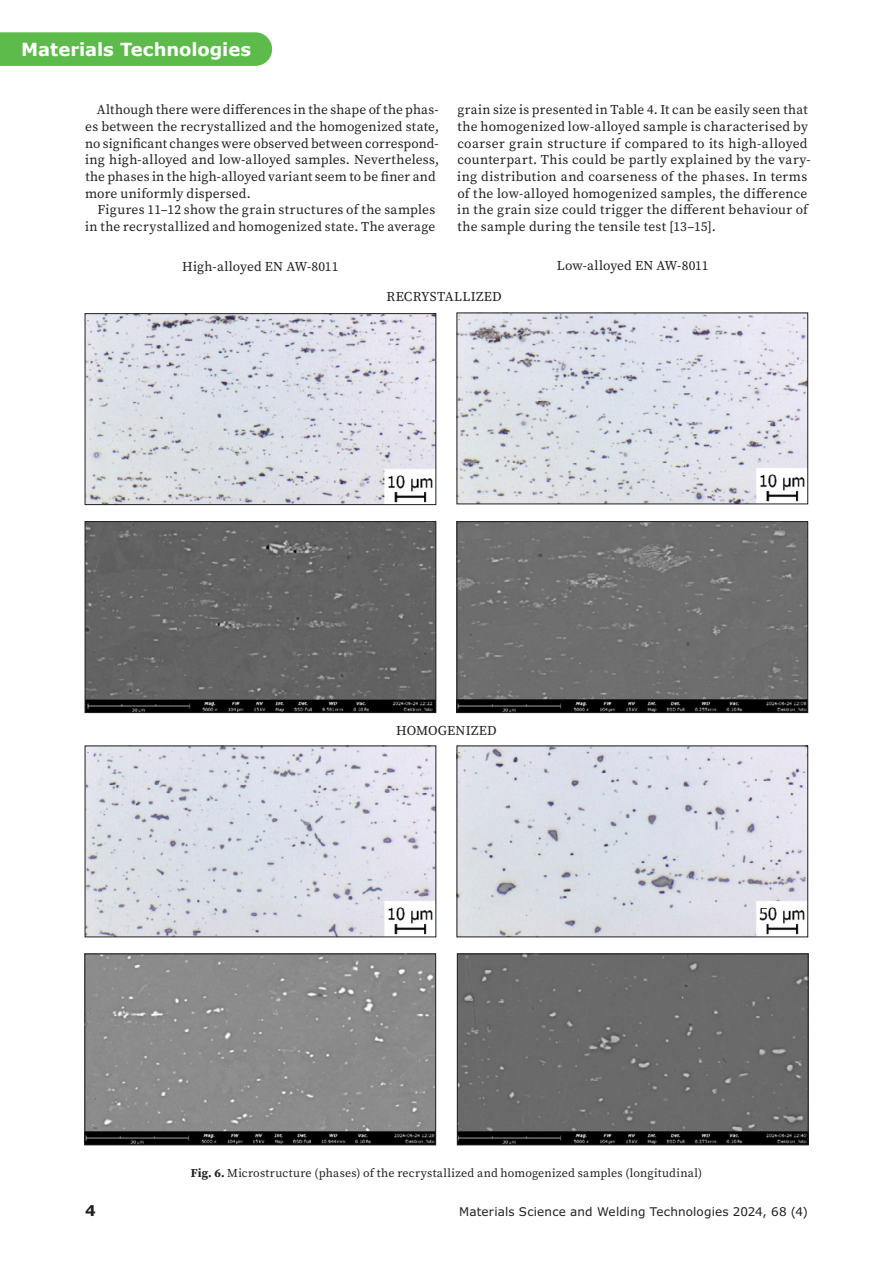
<style>
.page{position:relative;width:893px;height:1263px;background:#fff}
.page>*{position:absolute;margin:0;border:0;box-sizing:border-box;transform-origin:0 0}
.t1{font:700 18px "Verdana";letter-spacing:-.005em;color:#fff}
.t2{font:700 15px "Verdana Pro";color:#231f20}
.Tekst{font:13.5px/16.6px "Source Serif Pro";letter-spacing:.02em;color:#231f20}
.Pierwszy_akapit{font:13.5px "Source Serif Pro";letter-spacing:.01em;color:#231f20}
.Podpis___table{font:12px "Source Serif Pro";letter-spacing:.02em;color:#231f20}
.t3{font:12px "Verdana Pro";letter-spacing:.01em;color:#231f20}
.s1{font-weight:700}
</style>
<div class="page">
<div style="left:0;top:32px;width:272px;height:34px;background:#5cbb4b"></div>
<img style="left:87px;top:315px;width:347px;height:188px">
<div style="left:85px;top:313px;width:351px;height:192px;border:1px solid #231f20"></div>
<img style="left:459px;top:315px;width:347px;height:187px">
<img style="left:87px;top:523px;width:347px;height:188px">
<div style="left:85px;top:521px;width:351px;height:192px;border:1px solid #231f20"></div>
<img style="left:459px;top:523px;width:347px;height:188px">
<div style="left:457px;top:521px;width:351px;height:192px;border:1px solid #231f20"></div>
<img style="left:87px;top:748px;width:347px;height:187px">
<img style="left:459px;top:748px;width:347px;height:187px">
<img style="left:459px;top:956px;width:347px;height:187px">
<div style="left:457px;top:954px;width:351px;height:191px;border:1px solid #231f20"></div>
<img style="left:87px;top:956px;width:347px;height:187px">
<div style="left:85px;top:954px;width:351px;height:191px;border:1px solid #231f20"></div>
<h1 class="t1" style="left:21px;top:37px;width:231px">Materials Technologies</h1>
<p class="Tekst" style="left:85px;top:102px;width:355px;text-indent:12px">Although there were differences in the shape of the phas&shy;es between the recrystallized and the homogenized state, no significant changes were observed between correspond&shy;ing high-alloyed and low-alloyed samples. Nevertheless, the phases in the high-alloyed variant seem to be finer and more uniformly dispersed.</p>
<p class="Tekst" style="left:85px;top:201px;width:352px;text-align:right">Figures 11–12 show the grain structures of the samples in the recrystallized and homogenized state. The average</p>
<p class="Tekst" style="left:457px;top:102px;width:355px">grain size is presented in Table 4. It can be easily seen that the homogenized low-alloyed sample is characterised by coarser grain structure if compared to its high-alloyed counterpart. This could be partly explained by the vary&shy;ing distribution and coarseness of the phases. In terms of the low-alloyed homogenized samples, the difference in the grain size could trigger the different behaviour of the sample during the tensile test [13–15].</p>
<p class="Pierwszy_akapit" style="left:182px;top:257px;width:158px">High-alloyed EN AW-8011</p>
<p class="Tekst" style="left:557px;top:257px;width:153px">Low-alloyed EN AW-8011</p>
<p class="Pierwszy_akapit" style="left:387px;top:287px;width:117px">RECRYSTALLIZED</p>
<p class="Pierwszy_akapit" style="left:396px;top:721px;width:102px">HOMOGENIZED</p>
<p class="Podpis___table" style="left:191px;top:1165px;width:513px"><span class="s1">Fig. 6.</span> Microstructure (phases) of the recrystallized and homogenized samples (longitudinal)</p>
<p class="t2" style="left:85px;top:1201px;width:12px">4</p>
<p class="t3" style="left:459px;top:1204px;width:350px">Materials Science and Welding Technologies 2024, 68 (4)</p>
</div>
